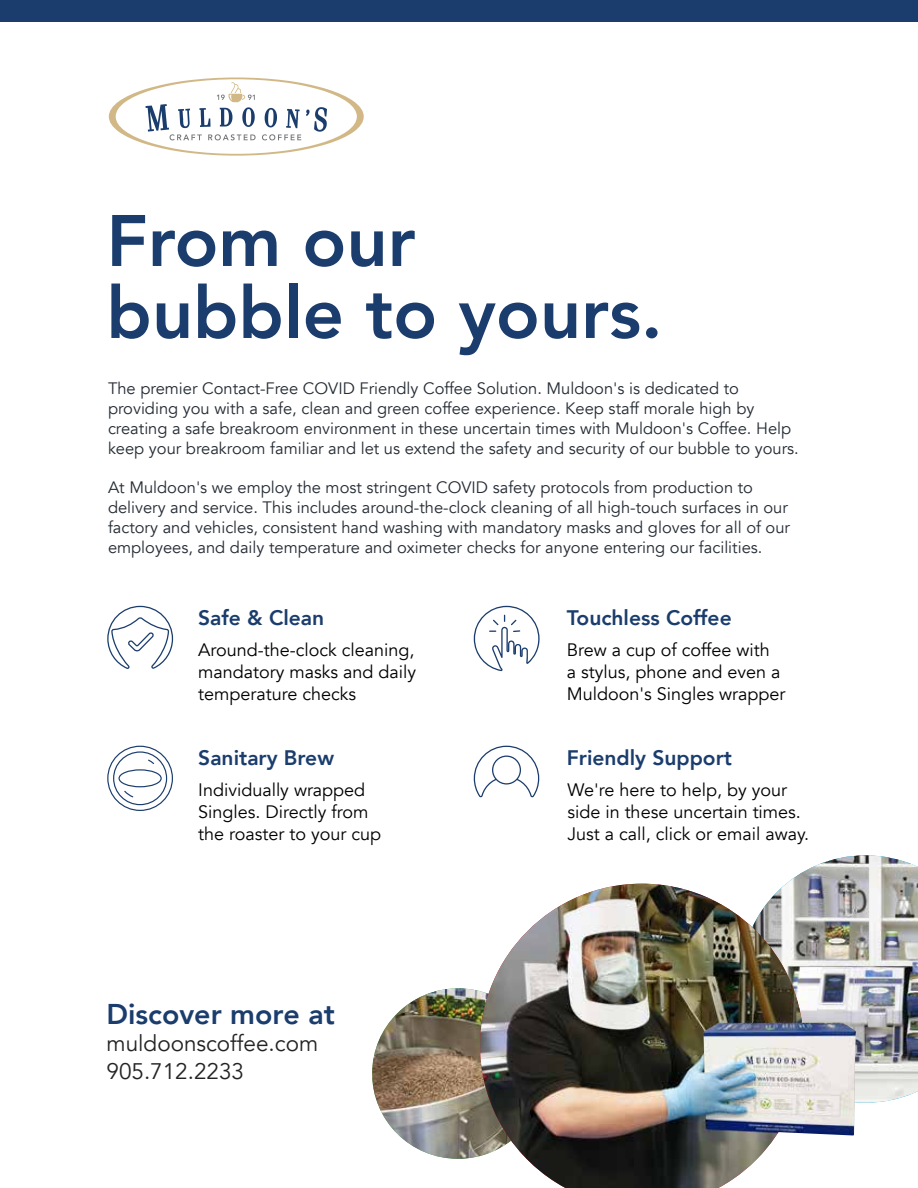
<style>
.page{position:relative;width:918px;height:1188px;background:#fff}
.page>*{position:absolute;margin:0;border:0;box-sizing:border-box;transform-origin:0 0}
.t1{font:800 72px/72px "Avenir";color:#1b3d6d}
.t2{font:800 28.5px "Avenir";color:#1b3d6d}
.t3{font:22.5px/28.5px "Avenir";color:#232323}
.t4{font:800 21px "Avenir";color:#1b3d6d}
.t5{font:18px/21.6px "Avenir";color:#000}
.t6{font:16.5px/19.8px "Avenir";color:#242b33}
</style>
<div class="page">
<svg style="left:109px;top:77px;width:255px;height:79px"></svg>
<img style="left:372px;top:988px;width:108px;height:171px">
<img style="left:786px;top:855px;width:132px;height:248px">
<div style="left:0;top:0;width:918px;height:22px;background:#1b3d6d"></div>
<img style="left:480px;top:884px;width:324px;height:304px">
<img style="left:704px;top:1023px;width:152px;height:113px">
<svg style="left:473px;top:745px;width:67px;height:53px"></svg>
<div style="left:493px;top:756px;width:27px;height:28px;background:#fff;border-radius:50%"></div>
<div style="left:492px;top:756px;width:29px;height:29px;border:1px solid #1b3d6d;border-radius:50%"></div>
<svg style="left:108px;top:746px;width:64px;height:64px"></svg>
<div style="left:107px;top:746px;width:66px;height:65px;border:1px solid #1b3d6d;border-radius:50%"></div>
<div style="left:114px;top:752px;width:53px;height:53px;background:#fff;border-radius:50%"></div>
<div style="left:113px;top:751px;width:54px;height:54px;border:1px solid #1b3d6d;border-radius:50%"></div>
<div style="left:119px;top:769px;width:43px;height:18px;border:1px solid #1b3d6d;border-radius:50%"></div>
<svg style="left:123px;top:790px;width:11px;height:8px"></svg>
<svg style="left:148px;top:759px;width:6px;height:5px"></svg>
<svg style="left:107px;top:605px;width:67px;height:64px"></svg>
<svg style="left:474px;top:606px;width:66px;height:65px"></svg>
<h1 class="t1" style="left:107px;top:205px;width:557px">From our bubble to yours.</h1>
<p class="t6" style="left:108px;top:379px;width:692px">The premier Contact-Free COVID Friendly Coffee Solution. Muldoon's is dedicated to providing you with a safe, clean and green coffee experience. Keep staff morale high by creating a safe breakroom environment in these uncertain times with Muldoon's Coffee. Help keep your breakroom familiar and let us extend the safety and security of our bubble to yours.</p>
<p class="t6" style="left:108px;top:478px;width:684px">At Muldoon's we employ the most stringent COVID safety protocols from production to delivery and service. This includes around-the-clock cleaning of all high-touch surfaces in our factory and vehicles, consistent hand washing with mandatory masks and gloves for all of our employees, and daily temperature and oximeter checks for anyone entering our facilities.</p>
<p class="t4" style="left:198px;top:601px;width:128px">Safe &amp; Clean</p>
<p class="t5" style="left:198px;top:640px;width:220px;text-align:justify">Around-the-clock cleaning, mandatory masks and daily temperature checks</p>
<p class="t4" style="left:198px;top:741px;width:137px">Sanitary Brew</p>
<p class="t5" style="left:198px;top:780px;width:184px">Individually wrapped<br>Singles. Directly from the roaster to your cup</p>
<h2 class="t2" style="left:107px;top:992px;width:230px">Discover more at</h2>
<h3 class="t3" style="left:107px;top:1029px;width:213px">muldoonscoffee.com<br>905.712.2233</h3>
<p class="t4" style="left:567px;top:601px;width:166px">Touchless Coffee</p>
<p class="t5" style="left:567px;top:640px;width:220px">Brew a cup of coffee with<br>a stylus, phone and even a<br>Muldoon's Singles wrapper</p>
<p class="t4" style="left:567px;top:741px;width:167px">Friendly Support</p>
<p class="t5" style="left:567px;top:780px;width:243px">We're here to help, by your side in these uncertain times.<br>Just a call, click or email away.</p>
</div>
